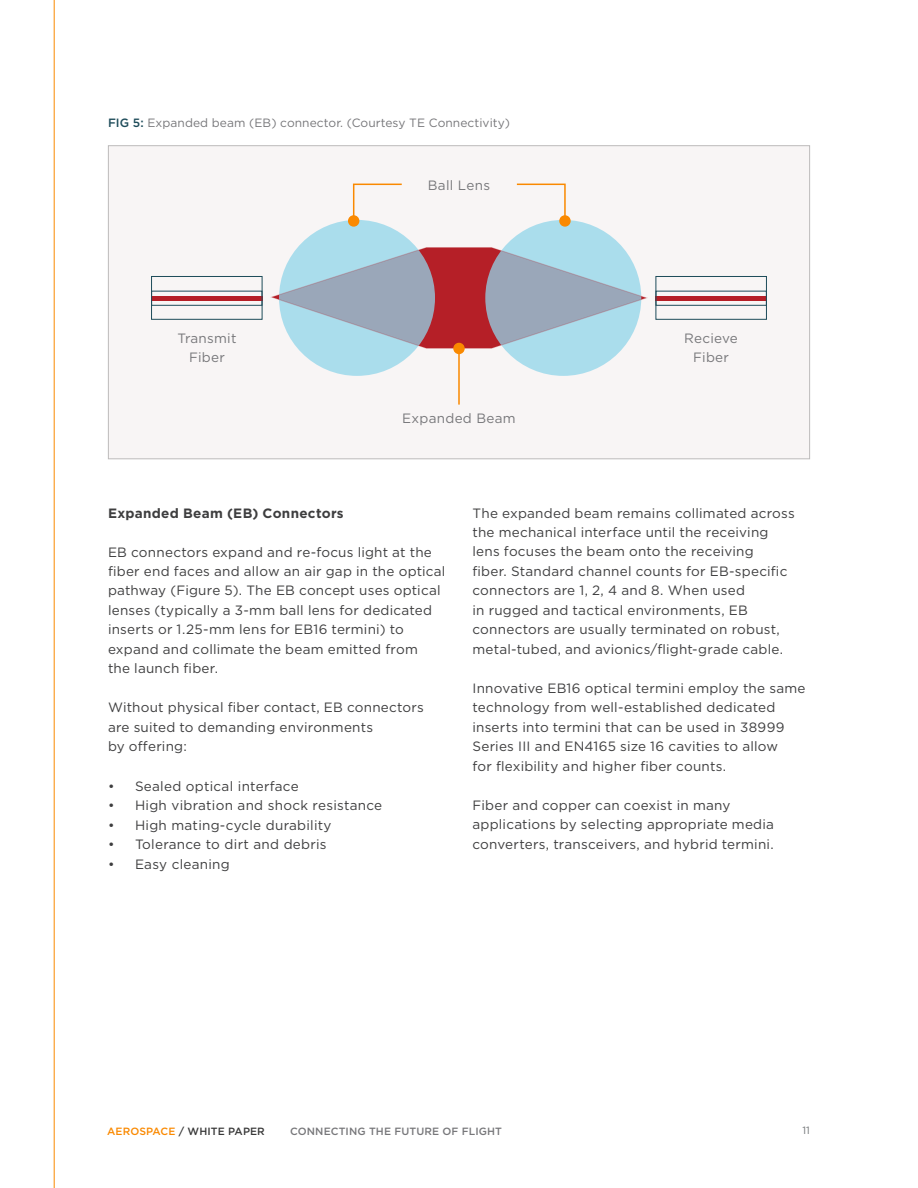
<style>
.page{position:relative;width:918px;height:1188px;background:#fff}
.page>*{position:absolute;margin:0;border:0;box-sizing:border-box;transform-origin:0 0}
.BODY_ALT{font:13.5px/19.5px "Gotham";letter-spacing:.015em;color:#3e3e3f}
.Chart{font:13.5px/18.5px "Gotham";letter-spacing:.02em;color:#77777a;text-align:center}
.BODY_ALT-2{font:700 13.5px "Gotham";letter-spacing:.025em;color:#3e3e3f}
.Figure_Text{font:12px "Gotham";letter-spacing:.005em;color:#77777a}
.t1{font:500 10.5px "Gotham";letter-spacing:.01em;color:#77777a}
.t2{font:500 10.5px "Gotham";letter-spacing:.01em;color:#383838}
.t3{font:10.5px "Gotham";color:#747779}
.s1{font-weight:500;color:#1e4c5a}
.s2{color:#fa8900}
</style>
<div class="page">
<hr style="left:54px;top:0;width:1px;height:1188px;background:#fa8900">
<div style="left:108px;top:146px;width:702px;height:313px;background:#f8f5f5;border:1px solid #bdbbbb"></div>
<div style="left:151px;top:276px;width:111px;height:44px;border:1px solid #1e4c5a"></div>
<hr style="left:151px;top:296px;width:112px;height:4px;background:#b51f27">
<div style="left:656px;top:276px;width:111px;height:44px;border:1px solid #1e4c5a"></div>
<hr style="left:655px;top:296px;width:112px;height:4px;background:#b51f27">
<div style="left:279px;top:220px;width:156px;height:156px;background:#aaddec;border-radius:50%"></div>
<div style="left:485px;top:220px;width:156px;height:156px;background:#aaddec;border-radius:50%"></div>
<svg style="left:270px;top:246px;width:378px;height:103px"></svg>
<div style="left:454px;top:344px;width:10px;height:9px;background:#fa8900;border-radius:50%"></div>
<div style="left:453px;top:343px;width:12px;height:11px;border:2px solid #fa8900;border-radius:50%"></div>
<hr style="left:458px;top:349px;width:2px;height:56px;background:#fa8900">
<div style="left:349px;top:216px;width:10px;height:10px;background:#fa8900;border-radius:50%"></div>
<div style="left:348px;top:215px;width:11px;height:12px;border:2px solid #fa8900;border-radius:50%"></div>
<svg style="left:352px;top:183px;width:50px;height:38px"></svg>
<div style="left:560px;top:216px;width:10px;height:10px;background:#fa8900;border-radius:50%"></div>
<div style="left:559px;top:215px;width:12px;height:12px;border:2px solid #fa8900;border-radius:50%"></div>
<svg style="left:516px;top:183px;width:50px;height:38px"></svg>
<p class="Figure_Text" style="left:108px;top:115px;width:404px"><span class="s1">FIG 5:</span> Expanded beam (EB) connector. (Courtesy TE Connectivity)</p>
<p class="Chart" style="left:428px;top:175px;width:64px">Ball Lens</p>
<p class="Chart" style="left:177px;top:329px;width:61px">Transmit<br>Fiber</p>
<p class="Chart" style="left:684px;top:329px;width:55px">Recieve</p>
<p class="Chart" style="left:693px;top:347px;width:37px">Fiber</p>
<p class="Chart" style="left:402px;top:409px;width:115px">Expanded Beam</p>
<p class="BODY_ALT-2" style="left:108px;top:504px;width:237px">Expanded Beam (EB) Connectors</p>
<p class="BODY_ALT" style="left:108px;top:542px;width:339px">EB connectors expand and re-focus light at the fiber end faces and allow an air gap in the optical pathway (Figure 5). The EB concept uses optical lenses (typically a 3-mm ball lens for dedicated inserts or 1.25-mm lens for EB16 termini) to expand and collimate the beam emitted from<br>the launch fiber.</p>
<p class="BODY_ALT" style="left:108px;top:698px;width:318px">Without physical fiber contact, EB connectors are suited to demanding environments<br>by offering:</p>
<p class="BODY_ALT" style="left:108px;top:776px;width:192px">• Sealed optical interface</p>
<p class="BODY_ALT" style="left:108px;top:795px;width:276px">• High vibration and shock resistance</p>
<p class="BODY_ALT" style="left:108px;top:815px;width:225px">• High mating-cycle durability</p>
<p class="BODY_ALT" style="left:108px;top:834px;width:220px">• Tolerance to dirt and debris</p>
<p class="BODY_ALT" style="left:108px;top:854px;width:123px">• Easy cleaning</p>
<p class="BODY_ALT" style="left:472px;top:503px;width:324px">The expanded beam remains collimated across the mechanical interface until the receiving lens focuses the beam onto the receiving<br>fiber. Standard channel counts for EB-specific connectors are 1, 2, 4 and 8. When used<br>in rugged and tactical environments, EB connectors are usually terminated on robust, metal-tubed, and avionics/flight-grade cable.</p>
<p class="BODY_ALT" style="left:472px;top:678px;width:335px">Innovative EB16 optical termini employ the same technology from well-established dedicated inserts into termini that can be used in 38999<br>Series III and EN4165 size 16 cavities to allow<br>for flexibility and higher fiber counts.</p>
<p class="BODY_ALT" style="left:472px;top:795px;width:303px">Fiber and copper can coexist in many applications by selecting appropriate media converters, transceivers, and hybrid termini.</p>
<p class="t2" style="left:107px;top:1124px;width:159px"><span class="s2">AEROSPACE</span> / WHITE PAPER</p>
<p class="t1" style="left:290px;top:1124px;width:213px">CONNECTING THE FUTURE OF FLIGHT</p>
<p class="t3" style="left:802px;top:1124px;width:9px">11</p>
</div>
